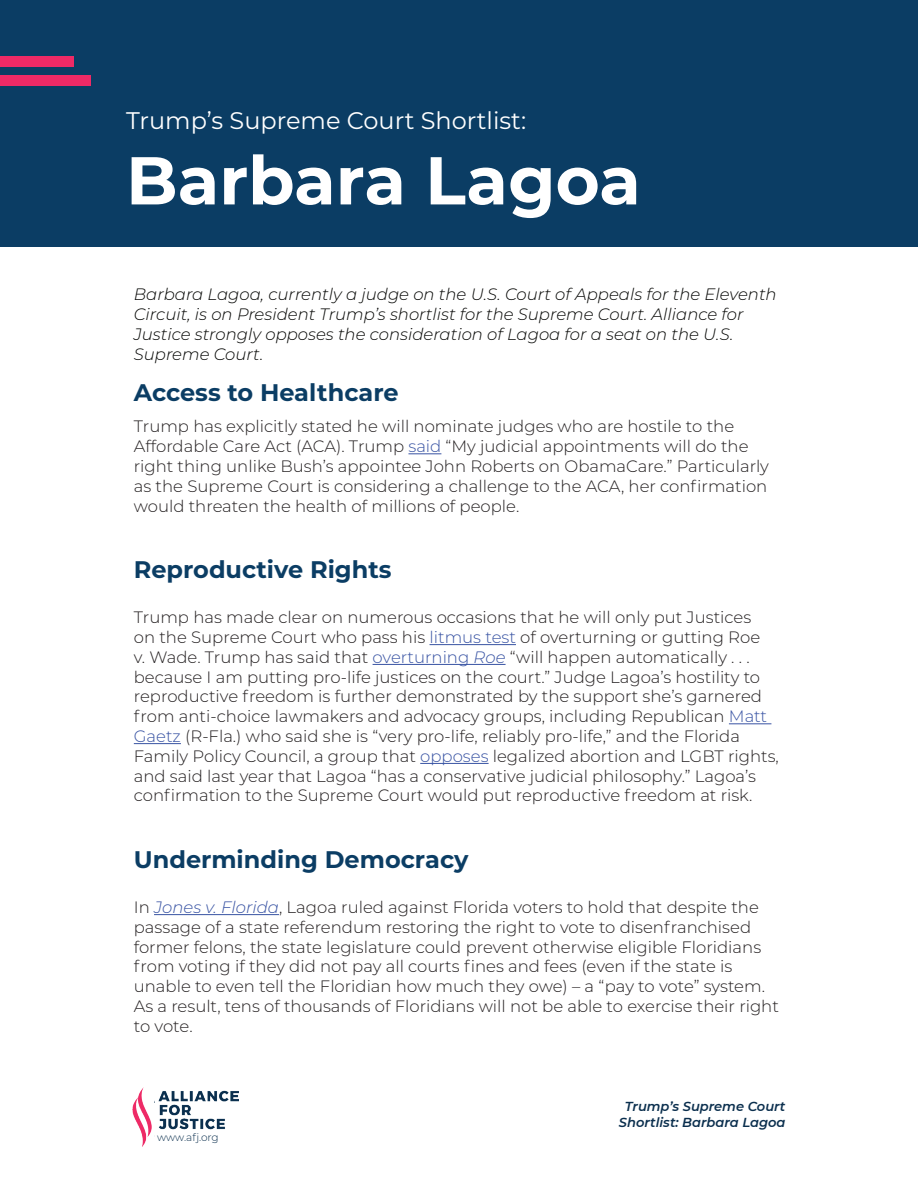
<style>
.page{position:relative;width:918px;height:1188px;background:#fff}
.page>*{position:absolute;margin:0;border:0;box-sizing:border-box;transform-origin:0 0}
.t1{font:700 67.5px "Montserrat";color:#fff}
.t2{font:700 24px "Montserrat";color:#0b3d64}
.t3{font:24px "Montserrat";color:#fff}
.t4{font:300 16.5px/19.8px "Montserrat";color:#231f20}
.t5{font:italic 300 16.5px/19.8px "Montserrat";color:#040503}
.t6{font:italic 600 13.05px/15.6px "Montserrat";color:#0b2f4e;text-align:center}
.t7{font:300 10.5px "Montserrat";color:#0b2f4e}
.s1{color:#3853a3}
.s2{font-style:italic;color:#3853a3}
</style>
<div class="page">
<div style="left:0;top:0;width:918px;height:247px;background:#0b3d64"></div>
<div style="left:0;top:75px;width:91px;height:10px;background:#ee2a66"></div>
<div style="left:0;top:56px;width:74px;height:10px;background:#ee2a66"></div>
<img style="left:158px;top:1090px;width:81px;height:40px">
<img style="left:133px;top:1087px;width:19px;height:60px">
<hr style="left:408px;top:453px;width:33px;height:1px;background:#3853a3">
<hr style="left:430px;top:644px;width:86px;height:1px;background:#3853a3">
<hr style="left:373px;top:664px;width:133px;height:1px;background:#3853a3">
<hr style="left:729px;top:723px;width:42px;height:1px;background:#3853a3">
<hr style="left:134px;top:743px;width:47px;height:1px;background:#3853a3">
<hr style="left:420px;top:763px;width:69px;height:1px;background:#3853a3">
<hr style="left:154px;top:914px;width:125px;height:1px;background:#3853a3">
<h2 class="t3" style="left:126px;top:104px;width:402px">Trump’s Supreme Court Shortlist:</h2>
<h1 class="t1" style="left:126px;top:132px;width:516px">Barbara Lagoa</h1>
<p class="t5" style="left:134px;top:284px;width:644px">Barbara Lagoa, currently a judge on the U.S. Court of Appeals for the Eleventh Circuit, is on President Trump’s shortlist for the Supreme Court. Alliance for Justice strongly opposes the consideration of Lagoa for a seat on the U.S.<br>Supreme Court.</p>
<h2 class="t2" style="left:134px;top:375px;width:266px">Access to Healthcare</h2>
<p class="t4" style="left:134px;top:416px;width:637px">Trump has explicitly stated he will nominate judges who are hostile to the Affordable Care Act (ACA). Trump <span class="s1">said</span> “My judicial appointments will do the right thing unlike Bush’s appointee John Roberts on ObamaCare.” Particularly as the Supreme Court is considering a challenge to the ACA, her confirmation would threaten the health of millions of people.</p>
<h2 class="t2" style="left:134px;top:552px;width:259px">Reproductive Rights</h2>
<p class="t4" style="left:134px;top:607px;width:647px">Trump has made clear on numerous occasions that he will only put Justices<br>on the Supreme Court who pass his <span class="s1">litmus test</span> of overturning or gutting Roe<br>v. Wade. Trump has said that <span class="s1">overturning</span> <span class="s2">Roe</span> “will happen automatically . . . because I am putting pro-life justices on the court.” Judge Lagoa’s hostility to reproductive freedom is further demonstrated by the support she’s garnered from anti-choice lawmakers and advocacy groups, including Republican <span class="s1">Matt Gaetz</span> (R-Fla.) who said she is “very pro-life, reliably pro-life,” and the Florida Family Policy Council, a group that <span class="s1">opposes</span> legalized abortion and LGBT rights, and said last year that Lagoa “has a conservative judicial philosophy.” Lagoa’s confirmation to the Supreme Court would put reproductive freedom at risk.</p>
<h2 class="t2" style="left:134px;top:842px;width:336px">Underminding Democracy</h2>
<p class="t4" style="left:134px;top:897px;width:647px">In <span class="s2">Jones v. Florida</span>, Lagoa ruled against Florida voters to hold that despite the passage of a state referendum restoring the right to vote to disenfranchised former felons, the state legislature could prevent otherwise eligible Floridians from voting if they did not pay all courts fines and fees (even if the state is unable to even tell the Floridian how much they owe) – a “pay to vote” system.<br>As a result, tens of thousands of Floridians will not be able to exercise their right to vote.</p>
<p class="t7" style="left:157px;top:1131px;width:63px">www.afj.org</p>
<p class="t6" style="left:619px;top:1098px;width:168px">Trump’s Supreme Court<br>Shortlist: Barbara Lagoa</p>
</div>
